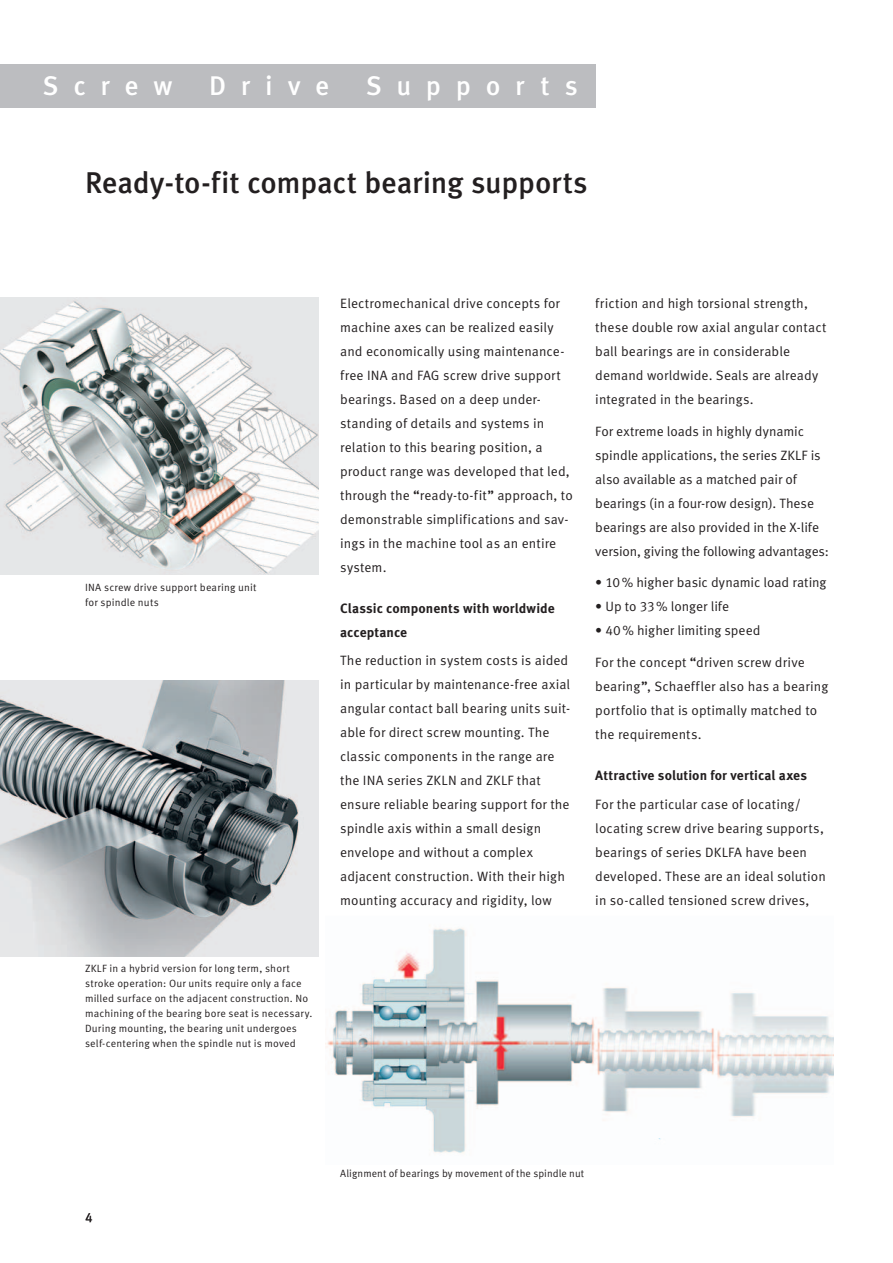
<style>
.page{position:relative;width:893px;height:1263px;background:#fff}
.page>*{position:absolute;margin:0;border:0;box-sizing:border-box;transform-origin:0 0}
.t1{font:500 30px "Schaeffler Meta";letter-spacing:-.01em;color:#231f20}
.t2{font:500 27px "Schaeffler Meta";letter-spacing:.545em;color:#fff}
.t3{font:13.5px/24px "Schaeffler Meta";letter-spacing:.005em;color:#231f20}
.t4{font:700 13.5px/24px "Schaeffler Meta";letter-spacing:.005em;color:#231f20}
.t5{font:10.5px/15px "Schaeffler Meta";letter-spacing:.015em;color:#231f20}
.s1{font-weight:500}
</style>
<div class="page">
<img style="left:326px;top:928px;width:507px;height:225px">
<img style="left:0;top:298px;width:319px;height:276px">
<div style="left:0;top:64px;width:595px;height:43px;background:#bcbdc0"></div>
<img style="left:0;top:680px;width:319px;height:277px">
<h2 class="t2" style="left:43px;top:69px;width:132px">Screw</h2>
<h2 class="t2" style="left:209px;top:69px;width:122px">Drive</h2>
<h2 class="t2" style="left:366px;top:69px;width:214px">Supports</h2>
<h1 class="t1" style="left:85px;top:164px;width:504px">Ready-to-fit compact bearing supports</h1>
<p class="t5" style="left:85px;top:580px;width:173px">INA screw drive support bearing unit for spindle nuts</p>
<p class="t5" style="left:85px;top:961px;width:229px">ZKLF in a hybrid version for long term, short stroke operation: Our units require only a face milled surface on the adjacent construction. No machining of the bearing bore seat is necessary.<br>During mounting, the bearing unit undergoes self-centering when the spindle nut is moved</p>
<p class="t3" style="left:340px;top:291px;width:234px">Electromechanical drive concepts for machine axes can be realized easily and economically using maintenance&shy;free INA and FAG screw drive support bearings. Based on a deep under&shy;standing of details and systems in relation to this bearing position, a product range was developed that led, through the <span class="s1">“</span>ready-to-fit<span class="s1">”</span> approach, to demonstrable simplifications and sav&shy;ings in the machine tool as an entire system.</p>
<p class="t4" style="left:340px;top:596px;width:216px">Classic components with worldwide acceptance</p>
<p class="t3" style="left:340px;top:649px;width:231px">The reduction in system costs is aided in particular by maintenance-free axial angular contact ball bearing units suit&shy;able for direct screw mounting. The classic components in the range are the INA series ZKLN and ZKLF that ensure reliable bearing support for the spindle axis within a small design envelope and without a complex adjacent construction. With their high mounting accuracy and rigidity, low</p>
<p class="t3" style="left:595px;top:291px;width:233px">friction and high torsional strength, these double row axial angular contact ball bearings are in considerable demand worldwide. Seals are already integrated in the bearings.</p>
<p class="t3" style="left:595px;top:420px;width:235px">For extreme loads in highly dynamic spindle applications, the series ZKLF is also available as a matched pair of bearings (in a four-row design). These bearings are also provided in the X-life version, giving the following advantages:</p>
<p class="t3" style="left:595px;top:570px;width:233px">• 10% higher basic dynamic load rating</p>
<p class="t3" style="left:595px;top:594px;width:135px">• Up to 33% longer life</p>
<p class="t3" style="left:595px;top:618px;width:167px">• 40% higher limiting speed</p>
<p class="t3" style="left:595px;top:651px;width:234px">For the concept <span class="s1">“</span>driven screw drive bearing<span class="s1">”</span>, Schaeffler also has a bearing portfolio that is optimally matched to the requirements.</p>
<p class="t4" style="left:595px;top:764px;width:213px">Attractive solution for vertical axes</p>
<p class="t3" style="left:595px;top:792px;width:232px">For the particular case of locating/ locating screw drive bearing supports, bearings of series DKLFA have been developed. These are an ideal solution in so-called tensioned screw drives,</p>
<p class="t3" style="left:85px;top:1205px;width:9px">4</p>
<p class="t5" style="left:340px;top:1166px;width:245px">Alignment of bearings by movement of the spindle nut</p>
</div>
